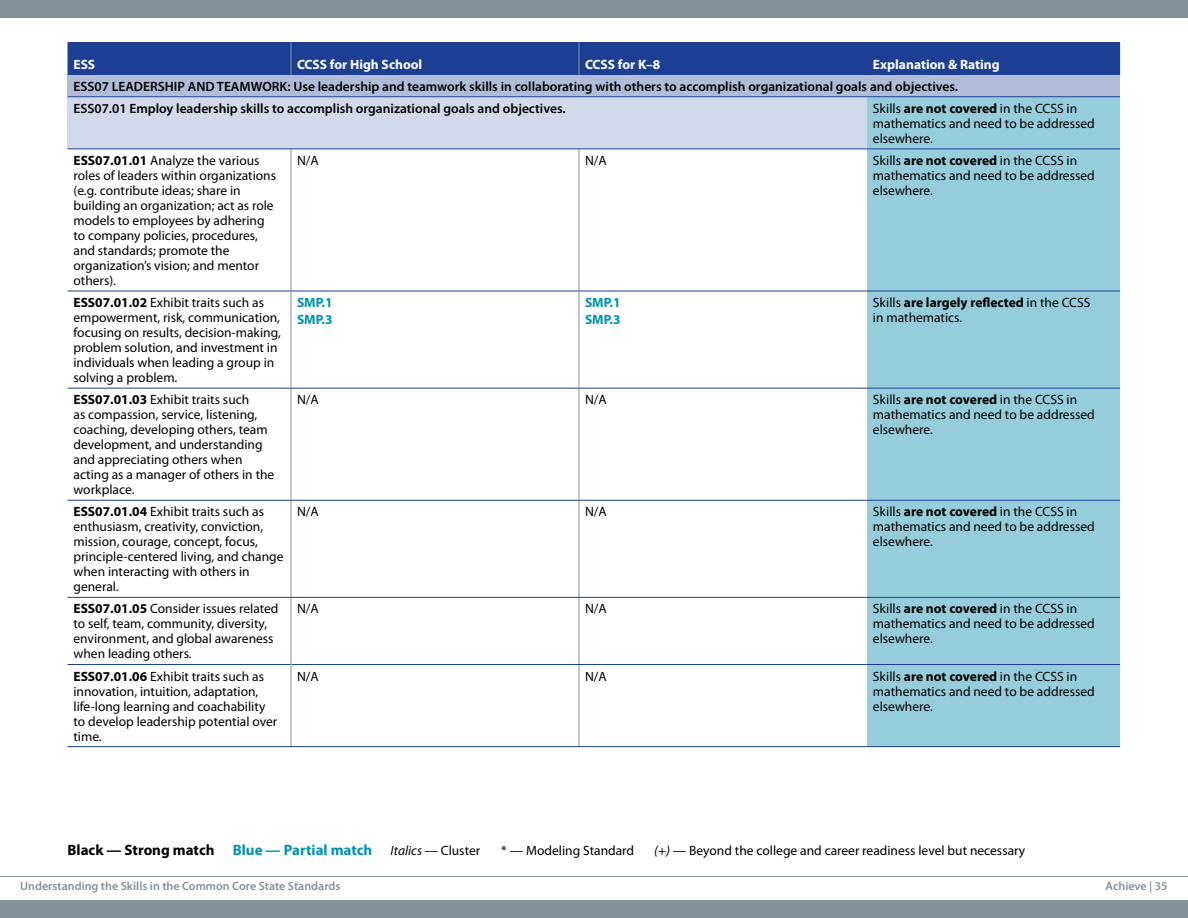
<style>
.page{position:relative;width:1188px;height:918px;background:#fff}
.page>*{position:absolute;margin:0;border:0;box-sizing:border-box;transform-origin:0 0}
.t1{font:700 15px "Myriad Pro";color:#000}
.t2{font:13.5px/15px "Myriad Pro";color:#000}
.t3{font:600 13.5px/22.2px "Myriad Pro";color:#000}
.t4{font:700 13.5px "Myriad Pro";color:#fff}
.t5{font:700 13.5px/16.5px "Myriad Pro";color:#0091b2}
.t6{font:600 12px "Myriad Pro";color:#839097}
.s1{font-weight:700}
.s2{color:#0091b2}
.s3{font-weight:400;font-style:italic;font-size:13.5px}
.s4{font-weight:400;font-size:13.5px}
.s5{font-style:italic}
</style>
<div class="page">
<div style="left:0;top:0;width:1188px;height:18px;background:#839097"></div>
<div style="left:0;top:900px;width:918px;height:18px;background:#839097"></div>
<div style="left:918px;top:900px;width:270px;height:18px;background:#839097"></div>
<hr style="left:0;top:876px;width:1188px;height:1px;background:#839097">
<div style="left:68px;top:42px;width:1052px;height:33px;background:#1c3f94"></div>
<div style="left:68px;top:75px;width:1052px;height:22px;background:#b0bcda"></div>
<div style="left:68px;top:97px;width:799px;height:52px;background:#d2d9ea"></div>
<div style="left:867px;top:97px;width:253px;height:649px;background:#95cddd"></div>
<svg style="left:68px;top:149px;width:799px;height:597px"></svg>
<svg style="left:292px;top:149px;width:575px;height:239px"></svg>
<hr style="left:579px;top:42px;width:1px;height:33px;background:#839097">
<hr style="left:579px;top:149px;width:1px;height:142px;background:#839097">
<hr style="left:579px;top:388px;width:1px;height:112px;background:#839097">
<hr style="left:579px;top:501px;width:1px;height:96px;background:#839097">
<hr style="left:579px;top:598px;width:1px;height:66px;background:#839097">
<hr style="left:579px;top:665px;width:1px;height:81px;background:#839097">
<hr style="left:867px;top:388px;width:253px;height:1px;background:#1c3f94">
<hr style="left:68px;top:500px;width:223px;height:1px;background:#1c3f94">
<hr style="left:867px;top:500px;width:253px;height:1px;background:#1c3f94">
<hr style="left:68px;top:597px;width:223px;height:1px;background:#1c3f94">
<hr style="left:867px;top:597px;width:253px;height:1px;background:#1c3f94">
<hr style="left:68px;top:664px;width:223px;height:1px;background:#1c3f94">
<hr style="left:291px;top:664px;width:288px;height:1px;background:#1c3f94">
<hr style="left:579px;top:664px;width:288px;height:1px;background:#1c3f94">
<hr style="left:867px;top:664px;width:253px;height:1px;background:#1c3f94">
<hr style="left:68px;top:746px;width:223px;height:1px;background:#1c3f94">
<hr style="left:291px;top:746px;width:288px;height:1px;background:#1c3f94">
<hr style="left:579px;top:746px;width:288px;height:1px;background:#1c3f94">
<hr style="left:867px;top:746px;width:253px;height:1px;background:#1c3f94">
<hr style="left:291px;top:42px;width:1px;height:33px;background:#839097">
<hr style="left:579px;top:291px;width:1px;height:37px;background:#839097">
<hr style="left:579px;top:328px;width:1px;height:60px;background:#839097">
<hr style="left:291px;top:598px;width:1px;height:66px;background:#839097">
<hr style="left:291px;top:664px;width:1px;height:82px;background:#839097">
<hr style="left:291px;top:388px;width:1px;height:112px;background:#839097">
<hr style="left:291px;top:501px;width:1px;height:96px;background:#839097">
<hr style="left:291px;top:388px;width:288px;height:1px;background:#1c3f94">
<hr style="left:579px;top:388px;width:288px;height:1px;background:#1c3f94">
<hr style="left:291px;top:500px;width:288px;height:1px;background:#1c3f94">
<hr style="left:579px;top:500px;width:288px;height:1px;background:#1c3f94">
<hr style="left:291px;top:597px;width:288px;height:1px;background:#1c3f94">
<hr style="left:579px;top:597px;width:288px;height:1px;background:#1c3f94">
<hr style="left:291px;top:149px;width:1px;height:142px;background:#839097">
<hr style="left:291px;top:291px;width:1px;height:37px;background:#839097">
<hr style="left:291px;top:328px;width:1px;height:60px;background:#839097">
<hr style="left:68px;top:388px;width:223px;height:1px;background:#1c3f94">
<hr style="left:68px;top:96px;width:223px;height:1px;background:#1c3f94">
<hr style="left:291px;top:96px;width:288px;height:1px;background:#1c3f94">
<hr style="left:579px;top:96px;width:288px;height:1px;background:#1c3f94">
<hr style="left:867px;top:96px;width:253px;height:1px;background:#1c3f94">
<hr style="left:68px;top:148px;width:223px;height:1px;background:#1c3f94">
<hr style="left:867px;top:148px;width:253px;height:1px;background:#1c3f94">
<hr style="left:68px;top:291px;width:223px;height:1px;background:#1c3f94">
<hr style="left:291px;top:291px;width:288px;height:1px;background:#1c3f94">
<hr style="left:579px;top:291px;width:288px;height:1px;background:#1c3f94">
<hr style="left:867px;top:291px;width:253px;height:1px;background:#1c3f94">
<hr style="left:291px;top:148px;width:288px;height:1px;background:#1c3f94">
<hr style="left:579px;top:148px;width:288px;height:1px;background:#1c3f94">
<p class="t4" style="left:74px;top:57px;width:23px">ESS</p>
<p class="t4" style="left:297px;top:57px;width:127px">CCSS for High School</p>
<p class="t4" style="left:585px;top:57px;width:77px">CCSS for K–8</p>
<p class="t4" style="left:873px;top:57px;width:128px">Explanation &amp; Rating</p>
<p class="t3" style="left:74px;top:75px;width:886px">ESS07 LEADERSHIP AND TEAMWORK: Use leadership and teamwork skills in collaborating with others to accomplish organizational goals and objectives.<br>ESS07.01 Employ leadership skills to accomplish organizational goals and objectives.</p>
<p class="t2" style="left:873px;top:101px;width:223px">Skills <span class="s1">are not covered</span> in the CCSS in mathematics and need to be addressed elsewhere.</p>
<p class="t2" style="left:74px;top:153px;width:204px"><span class="s1">ESS07.01.01</span> Analyze the various roles of leaders within organizations (e.g. contribute ideas; share in building an organization; act as role models to employees by adhering to company policies, procedures, and standards; promote the organization’s vision; and mentor others).</p>
<p class="t2" style="left:297px;top:153px;width:23px">N/A</p>
<p class="t2" style="left:585px;top:153px;width:23px">N/A</p>
<p class="t2" style="left:873px;top:153px;width:223px">Skills <span class="s1">are not covered</span> in the CCSS in mathematics and need to be addressed elsewhere.</p>
<p class="t2" style="left:74px;top:295px;width:209px"><span class="s1">ESS07.01.02</span> Exhibit traits such as empowerment, risk, communication, focusing on results, decision-making, problem solution, and investment in individuals when leading a group in solving a problem.</p>
<p class="t5" style="left:297px;top:294px;width:37px">SMP.1<br>SMP.3</p>
<p class="t5" style="left:585px;top:294px;width:37px">SMP.1<br>SMP.3</p>
<p class="t2" style="left:873px;top:295px;width:219px">Skills <span class="s1">are largely reflected</span> in the CCSS in mathematics.</p>
<p class="t2" style="left:74px;top:392px;width:202px"><span class="s1">ESS07.01.03</span> Exhibit traits such<br>as compassion, service, listening, coaching, developing others, team development, and understanding and appreciating others when acting as a manager of others in the workplace.</p>
<p class="t2" style="left:297px;top:392px;width:23px">N/A</p>
<p class="t2" style="left:585px;top:392px;width:23px">N/A</p>
<p class="t2" style="left:873px;top:392px;width:223px">Skills <span class="s1">are not covered</span> in the CCSS in mathematics and need to be addressed elsewhere.</p>
<p class="t2" style="left:74px;top:505px;width:212px"><span class="s1">ESS07.01.04</span> Exhibit traits such as enthusiasm, creativity, conviction, mission, courage, concept, focus, principle-centered living, and change when interacting with others in general.</p>
<p class="t2" style="left:297px;top:505px;width:23px">N/A</p>
<p class="t2" style="left:585px;top:505px;width:23px">N/A</p>
<p class="t2" style="left:873px;top:505px;width:223px">Skills <span class="s1">are not covered</span> in the CCSS in mathematics and need to be addressed elsewhere.</p>
<p class="t2" style="left:74px;top:602px;width:207px"><span class="s1">ESS07.01.05</span> Consider issues related to self, team, community, diversity, environment, and global awareness when leading others.</p>
<p class="t2" style="left:297px;top:602px;width:23px">N/A</p>
<p class="t2" style="left:585px;top:602px;width:23px">N/A</p>
<p class="t2" style="left:873px;top:602px;width:223px">Skills <span class="s1">are not covered</span> in the CCSS in mathematics and need to be addressed elsewhere.</p>
<p class="t2" style="left:74px;top:669px;width:205px"><span class="s1">ESS07.01.06</span> Exhibit traits such as innovation, intuition, adaptation, life-long learning and coachability to develop leadership potential over time.</p>
<p class="t2" style="left:297px;top:669px;width:23px">N/A</p>
<p class="t2" style="left:585px;top:669px;width:23px">N/A</p>
<p class="t2" style="left:873px;top:669px;width:223px">Skills <span class="s1">are not covered</span> in the CCSS in mathematics and need to be addressed elsewhere.</p>
<p class="t1" style="left:68px;top:842px;width:414px">Black — Strong match <span class="s2">Blue — Partial match</span> <span class="s3">Italics</span> <span class="s4">— Cluster</span></p>
<p class="t2" style="left:501px;top:844px;width:134px">* — Modeling Standard</p>
<p class="t2" style="left:654px;top:844px;width:373px"><span class="s5">(+)</span> — Beyond the college and career readiness level but necessary</p>
<p class="t6" style="left:20px;top:880px;width:322px">Understanding the Skills in the Common Core State Standards</p>
<p class="t6" style="left:1106px;top:880px;width:64px">Achieve | 35</p>
</div>
